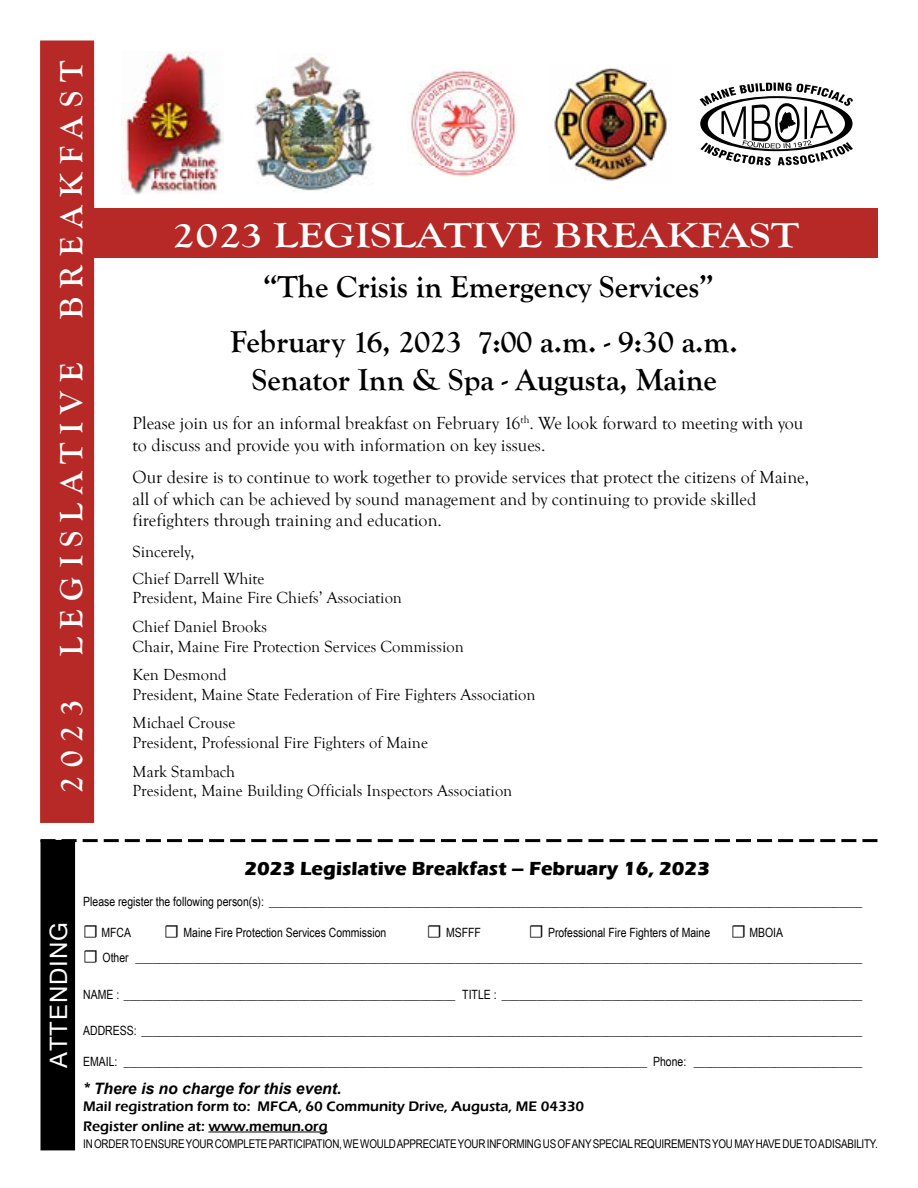
<style>
.page{position:relative;width:918px;height:1188px;background:#fff}
.page>*{position:absolute;margin:0;border:0;box-sizing:border-box;transform-origin:0 0}
.t1{font:700 36px "Goudy Old Style T";color:#fff;scale:1.2 1}
.t2{font:700 33px "Goudy Old Style T";letter-spacing:.27em;color:#fff}
.t3{font:700 31.5px/54.4px "Goudy Old Style T";color:#000;text-align:center}
.t4{font:24px "Microsoft Sans Serif";letter-spacing:.04em;color:#fff}
.t5{font:700 19.5px "Eras ITC";color:#000}
.t6{font:18px/21.6px "Goudy Old Style T";color:#000}
.t7{font:16.5px/28.5px "Goudy Old Style T";color:#000}
.t8{font:italic 700 15.75px "Arial";color:#000}
.t9{font:600 14.25px/20.4px "Eras ITC";color:#000}
.t10{font:12.75px/25.5px "Arial Narrow";color:#000}
.t11{font:12px "Arial Narrow";letter-spacing:-.015em;color:#000}
.s1{font-family:"Minion Pro";font-size:18px}
</style>
<div class="page">
<div style="left:54px;top:208px;width:824px;height:50px;background:#b62927"></div>
<img style="left:408px;top:70px;width:108px;height:107px">
<img style="left:255px;top:53px;width:119px;height:140px">
<img style="left:122px;top:52px;width:102px;height:142px">
<div style="left:40px;top:40px;width:54px;height:783px;background:#b62927;border:2px solid #b62927"></div>
<svg style="left:40px;top:839px;width:838px;height:3px"></svg>
<div style="left:41px;top:841px;width:33px;height:309px;background:#000"></div>
<div style="left:40px;top:840px;width:35px;height:310px;border:2px solid #000"></div>
<hr style="left:208px;top:1132px;width:120px;height:1px;background:#000">
<svg style="left:700px;top:83px;width:153px;height:83px"></svg>
<img style="left:554px;top:67px;width:113px;height:115px">
<h2 class="t2" style="left:53px;top:319px;width:260px;rotate:-90deg">BREAKFAST</h2>
<h2 class="t2" style="left:53px;top:656px;width:295px;rotate:-90deg">LEGISLATIVE</h2>
<h2 class="t2" style="left:53px;top:793px;width:94px;rotate:-90deg">2023</h2>
<h1 class="t1" style="left:173px;top:215px;width:523px">2023 LEGISLATIVE BREAKFAST</h1>
<h3 class="t3" style="left:230px;top:260px;width:509px">“The Crisis in Emergency Services”<br>February 16, 2023 7:00 a.m. - 9:30 a.m.</h3>
<h3 class="t3" style="left:252px;top:353px;width:467px">Senator Inn &amp; Spa - Augusta, Maine</h3>
<h3 class="t6" style="left:133px;top:413px;width:672px">Please join us for an informal breakfast on February 16<sup>th</sup>. We look forward to meeting with you to discuss and provide you with information on key issues.</h3>
<h3 class="t6" style="left:133px;top:467px;width:678px">Our desire is to continue to work together to provide services that protect the citizens of Maine, all of which can be achieved by sound management and by continuing to provide skilled firefighters through training and education.</h3>
<p class="t7" style="left:133px;top:539px;width:133px;line-height:26.5px">Sincerely,<br>Chief Darrell White</p>
<p class="t7" style="left:133px;top:584px;width:271px">President, Maine Fire Chiefs’ Association<br>Chief Daniel Brooks</p>
<p class="t7" style="left:133px;top:632px;width:333px">Chair, Maine Fire Protection Services Commission<br>Ken Desmond</p>
<p class="t7" style="left:133px;top:681px;width:405px">President, Maine State Federation of Fire Fighters Association<br>Michael Crouse</p>
<p class="t7" style="left:133px;top:729px;width:297px">President, Professional Fire Fighters of Maine<br>Mark Stambach</p>
<p class="t7" style="left:133px;top:777px;width:381px">President, Maine Building Officials Inspectors Association</p>
<h3 class="t4" style="left:43px;top:1068px;width:148px;rotate:-90deg">ATTENDING</h3>
<h3 class="t5" style="left:245px;top:857px;width:467px">2023 Legislative Breakfast – February 16, 2023</h3>
<p class="t10" style="left:83px;top:888px;width:781px">Please register the following person(s): ______________________________________________________________________________________________________</p>
<p class="t10" style="left:83px;top:919px;width:49px"><span class="s1">☐</span> MFCA</p>
<p class="t10" style="left:164px;top:919px;width:224px"><span class="s1">☐</span> Maine Fire Protection Services Commission</p>
<p class="t10" style="left:427px;top:919px;width:56px"><span class="s1">☐</span> MSFFF</p>
<p class="t10" style="left:83px;top:919px;width:781px;text-indent:446px"><span class="s1">☐</span> Professional Fire Fighters of Maine <span class="s1">☐</span> MBOIA<br><span class="s1">☐</span> Other _____________________________________________________________________________________________________________________________</p>
<p class="t10" style="left:83px;top:981px;width:781px">NAME : _________________________________________________________ TITLE : ______________________________________________________________</p>
<p class="t10" style="left:83px;top:1017px;width:781px">ADDRESS: ____________________________________________________________________________________________________________________________</p>
<p class="t10" style="left:83px;top:1048px;width:781px">EMAIL: __________________________________________________________________________________________ Phone: _____________________________</p>
<p class="t8" style="left:83px;top:1077px;width:260px">* There is no charge for this event.</p>
<p class="t9" style="left:83px;top:1096px;width:503px">Mail registration form to: MFCA, 60 Community Drive, Augusta, ME 04330<br>Register online at: www.memun.org</p>
<p class="t11" style="left:83px;top:1135px;width:796px">IN ORDER TO ENSURE YOUR COMPLETE PARTICIPATION, WE WOULD APPRECIATE YOUR INFORMING US OF ANY SPECIAL REQUIREMENTS YOU MAY HAVE DUE TO A DISABILITY.</p>
</div>
